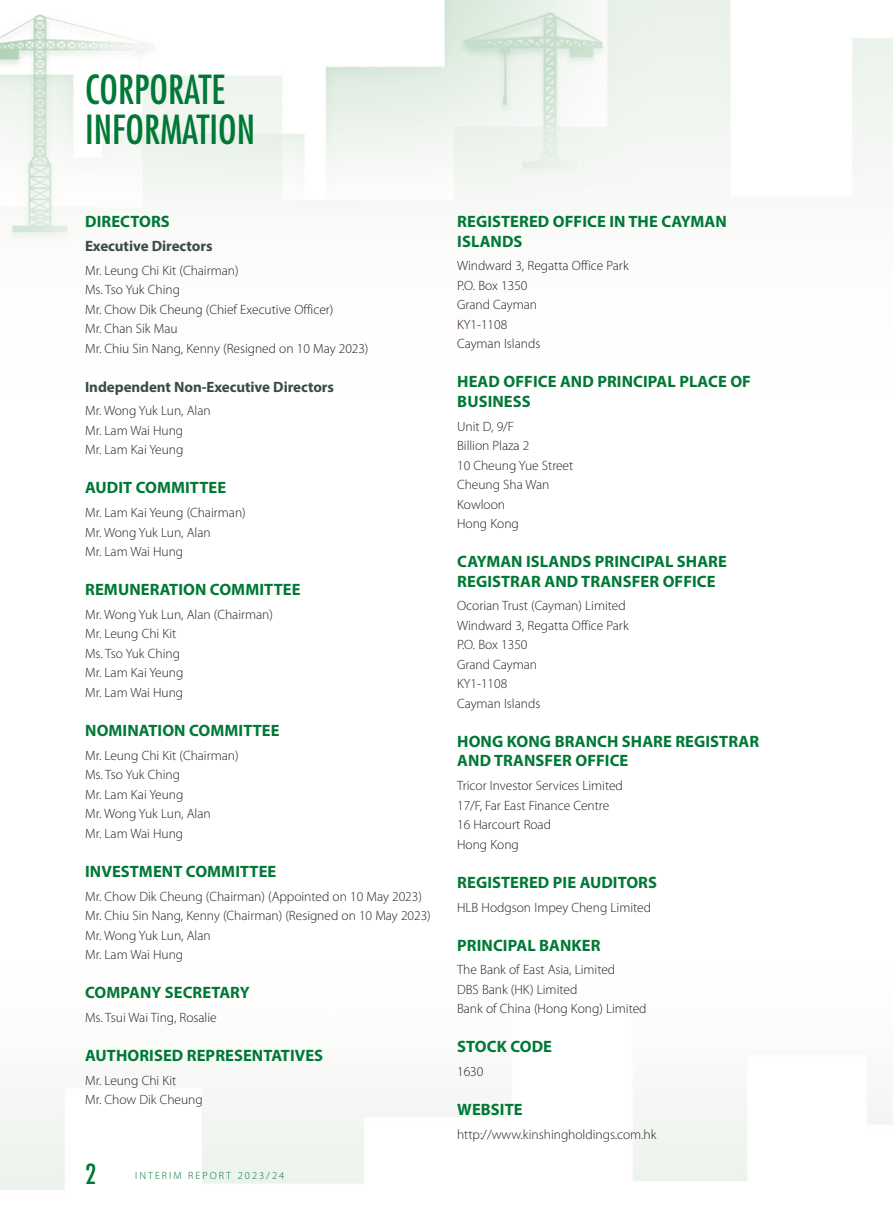
<style>
.page{position:relative;width:893px;height:1212px;background:#fff}
.page>*{position:absolute;margin:0;border:0;box-sizing:border-box;transform-origin:0 0}
.t1{font:condensed 39px/39px "Futura Std";color:#007836}
.t2{font:condensed 27px "Futura Std";color:#007836}
.Heading_1{font:700 16.5px/19.5px "Myriad Pro";letter-spacing:.005em;color:#007836}
.Heading_2{font:700 15px "Myriad Pro";letter-spacing:-.005em;color:#3a4b45}
.Body_Text{font:300 13.5px "Myriad Pro";letter-spacing:-.005em;color:#231f20}
.t3{font:300 10.5px "Myriad Pro";letter-spacing:.19em;color:#007836}
</style>
<div class="page">
<img style="left:0;top:0;width:893px;height:1190px">
<h1 class="t1" style="left:85px;top:70px;width:172px">CORPORATE<br>INFORMATION</h1>
<p class="Heading_1" style="left:85px;top:211px;width:86px">DIRECTORS</p>
<p class="Heading_2" style="left:85px;top:236px;width:129px">Executive Directors</p>
<p class="Body_Text" style="left:85px;top:262px;width:155px">Mr. Leung Chi Kit (Chairman)</p>
<p class="Body_Text" style="left:85px;top:281px;width:96px">Ms. Tso Yuk Ching</p>
<p class="Body_Text" style="left:85px;top:301px;width:250px">Mr. Chow Dik Cheung (Chief Executive Officer)</p>
<p class="Body_Text" style="left:85px;top:320px;width:94px">Mr. Chan Sik Mau</p>
<p class="Body_Text" style="left:85px;top:340px;width:285px">Mr. Chiu Sin Nang, Kenny (Resigned on 10 May 2023)</p>
<p class="Heading_2" style="left:85px;top:377px;width:251px">Independent Non-Executive Directors</p>
<p class="Body_Text" style="left:85px;top:403px;width:127px">Mr. Wong Yuk Lun, Alan</p>
<p class="Body_Text" style="left:85px;top:422px;width:100px">Mr. Lam Wai Hung</p>
<p class="Body_Text" style="left:85px;top:442px;width:100px">Mr. Lam Kai Yeung</p>
<p class="Heading_1" style="left:85px;top:478px;width:143px">AUDIT COMMITTEE</p>
<p class="Body_Text" style="left:85px;top:505px;width:162px">Mr. Lam Kai Yeung (Chairman)</p>
<p class="Body_Text" style="left:85px;top:524px;width:127px">Mr. Wong Yuk Lun, Alan</p>
<p class="Body_Text" style="left:85px;top:544px;width:100px">Mr. Lam Wai Hung</p>
<p class="Heading_1" style="left:85px;top:579px;width:217px">REMUNERATION COMMITTEE</p>
<p class="Body_Text" style="left:85px;top:606px;width:189px">Mr. Wong Yuk Lun, Alan (Chairman)</p>
<p class="Body_Text" style="left:85px;top:626px;width:93px">Mr. Leung Chi Kit</p>
<p class="Body_Text" style="left:85px;top:645px;width:96px">Ms. Tso Yuk Ching</p>
<p class="Body_Text" style="left:85px;top:665px;width:100px">Mr. Lam Kai Yeung</p>
<p class="Body_Text" style="left:85px;top:684px;width:100px">Mr. Lam Wai Hung</p>
<p class="Heading_1" style="left:85px;top:720px;width:196px">NOMINATION COMMITTEE</p>
<p class="Body_Text" style="left:85px;top:747px;width:155px">Mr. Leung Chi Kit (Chairman)</p>
<p class="Body_Text" style="left:85px;top:767px;width:96px">Ms. Tso Yuk Ching</p>
<p class="Body_Text" style="left:85px;top:786px;width:100px">Mr. Lam Kai Yeung</p>
<p class="Body_Text" style="left:85px;top:806px;width:127px">Mr. Wong Yuk Lun, Alan</p>
<p class="Body_Text" style="left:85px;top:825px;width:100px">Mr. Lam Wai Hung</p>
<p class="Heading_1" style="left:85px;top:861px;width:193px">INVESTMENT COMMITTEE</p>
<p class="Body_Text" style="left:85px;top:888px;width:338px">Mr. Chow Dik Cheung (Chairman) (Appointed on 10 May 2023)</p>
<p class="Body_Text" style="left:85px;top:907px;width:347px">Mr. Chiu Sin Nang, Kenny (Chairman) (Resigned on 10 May 2023)</p>
<p class="Body_Text" style="left:85px;top:927px;width:127px">Mr. Wong Yuk Lun, Alan</p>
<p class="Body_Text" style="left:85px;top:946px;width:100px">Mr. Lam Wai Hung</p>
<p class="Heading_1" style="left:85px;top:982px;width:166px">COMPANY SECRETARY</p>
<p class="Body_Text" style="left:85px;top:1009px;width:133px">Ms. Tsui Wai Ting, Rosalie</p>
<p class="Heading_1" style="left:85px;top:1045px;width:239px">AUTHORISED REPRESENTATIVES</p>
<p class="Body_Text" style="left:85px;top:1072px;width:93px">Mr. Leung Chi Kit</p>
<p class="Body_Text" style="left:85px;top:1091px;width:119px">Mr. Chow Dik Cheung</p>
<h2 class="t2" style="left:85px;top:1157px;width:13px">2</h2>
<p class="t3" style="left:135px;top:1169px;width:151px">INTERIM REPORT 2023/24</p>
<p class="Heading_1" style="left:457px;top:211px;width:271px">REGISTERED OFFICE IN THE CAYMAN<br>ISLANDS</p>
<p class="Body_Text" style="left:457px;top:258px;width:173px">Windward 3, Regatta Office Park</p>
<p class="Body_Text" style="left:457px;top:277px;width:72px">P.O. Box 1350</p>
<p class="Body_Text" style="left:457px;top:297px;width:81px">Grand Cayman</p>
<p class="Body_Text" style="left:457px;top:316px;width:52px">KY1-1108</p>
<p class="Body_Text" style="left:457px;top:336px;width:85px">Cayman Islands</p>
<p class="Heading_1" style="left:457px;top:372px;width:295px">HEAD OFFICE AND PRINCIPAL PLACE OF<br>BUSINESS</p>
<p class="Body_Text" style="left:457px;top:418px;width:59px">Unit D, 9/F</p>
<p class="Body_Text" style="left:457px;top:437px;width:74px">Billion Plaza 2</p>
<p class="Body_Text" style="left:457px;top:457px;width:118px">10 Cheung Yue Street</p>
<p class="Body_Text" style="left:457px;top:476px;width:94px">Cheung Sha Wan</p>
<p class="Body_Text" style="left:457px;top:496px;width:49px">Kowloon</p>
<p class="Body_Text" style="left:457px;top:515px;width:63px">Hong Kong</p>
<p class="Heading_1" style="left:457px;top:551px;width:271px">CAYMAN ISLANDS PRINCIPAL SHARE<br>REGISTRAR AND TRANSFER OFFICE</p>
<p class="Body_Text" style="left:457px;top:598px;width:170px">Ocorian Trust (Cayman) Limited</p>
<p class="Body_Text" style="left:457px;top:617px;width:173px">Windward 3, Regatta Office Park</p>
<p class="Body_Text" style="left:457px;top:637px;width:72px">P.O. Box 1350</p>
<p class="Body_Text" style="left:457px;top:656px;width:81px">Grand Cayman</p>
<p class="Body_Text" style="left:457px;top:676px;width:52px">KY1-1108</p>
<p class="Body_Text" style="left:457px;top:695px;width:85px">Cayman Islands</p>
<p class="Heading_1" style="left:457px;top:731px;width:303px">HONG KONG BRANCH SHARE REGISTRAR<br>AND TRANSFER OFFICE</p>
<p class="Body_Text" style="left:457px;top:778px;width:167px">Tricor Investor Services Limited</p>
<p class="Body_Text" style="left:457px;top:797px;width:154px">17/F, Far East Finance Centre</p>
<p class="Body_Text" style="left:457px;top:817px;width:95px">16 Harcourt Road</p>
<p class="Body_Text" style="left:457px;top:836px;width:63px">Hong Kong</p>
<p class="Heading_1" style="left:457px;top:872px;width:201px">REGISTERED PIE AUDITORS</p>
<p class="Body_Text" style="left:457px;top:899px;width:195px">HLB Hodgson Impey Cheng Limited</p>
<p class="Heading_1" style="left:457px;top:935px;width:145px">PRINCIPAL BANKER</p>
<p class="Body_Text" style="left:457px;top:962px;width:160px">The Bank of East Asia, Limited</p>
<p class="Body_Text" style="left:457px;top:981px;width:122px">DBS Bank (HK) Limited</p>
<p class="Body_Text" style="left:457px;top:1001px;width:191px">Bank of China (Hong Kong) Limited</p>
<p class="Heading_1" style="left:457px;top:1036px;width:96px">STOCK CODE</p>
<p class="Body_Text" style="left:457px;top:1063px;width:28px">1630</p>
<p class="Heading_1" style="left:457px;top:1099px;width:67px">WEBSITE</p>
<p class="Body_Text" style="left:457px;top:1126px;width:201px">http://www.kinshingholdings.com.hk</p>
</div>
